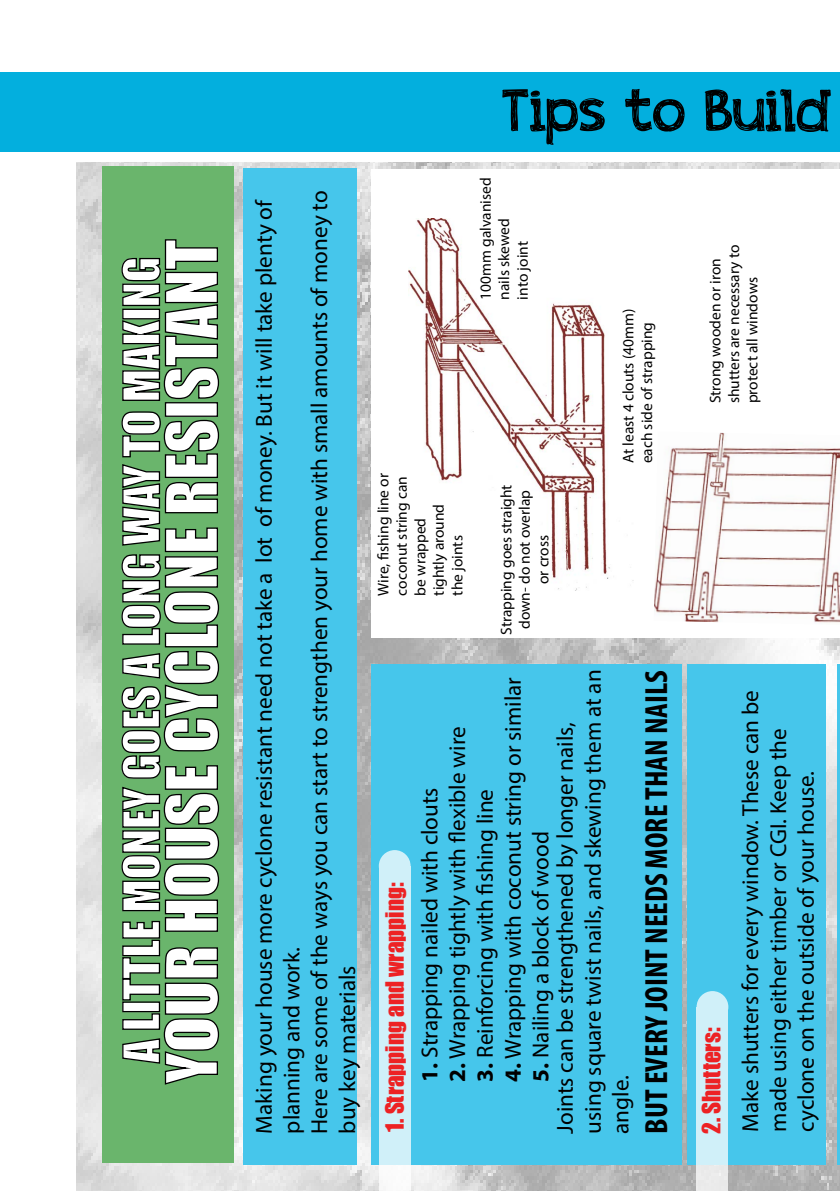
<style>
.page{position:relative;width:840px;height:1191px;background:#fff}
.page>*{position:absolute;margin:0;border:0;box-sizing:border-box;transform-origin:0 0}
.t1{font:65.6px "Impact";color:#fff}
.t2{font:60px "appleberry";color:#000}
.t3{font:46.2px "Impact";color:#fff}
.t4{font:700 condensed 32.2px "Myriad Pro";color:#000}
.t5{font:23.2px/27.8px "Myriad Pro";color:#000}
.t6{font:23.2px "Impact";color:#ed2224}
.t7{font:15.4px/18.6px "Myriad Pro";color:#000}
.s1{font-weight:700}
</style>
<div class="page">
<div style="left:0;top:72px;width:839px;height:80px;background:#03afde"></div>
<img style="left:76px;top:162px;width:763px;height:1029px">
<div style="left:371px;top:169px;width:468px;height:469px;background:#fff"></div>
<img style="left:654px;top:432px;width:185px;height:191px">
<img style="left:408px;top:218px;width:225px;height:372px">
<div style="left:102px;top:166px;width:132px;height:997px;background:#6ab56c"></div>
<div style="left:243px;top:168px;width:113px;height:996px;background:#46c6eb"></div>
<div style="left:687px;top:664px;width:138px;height:500px;background:#46c6eb"></div>
<hr style="left:836px;top:664px;width:3px;height:500px;background:#46c6eb">
<div style="left:371px;top:664px;width:310px;height:500px;background:#46c6eb"></div>
<svg style="left:378px;top:870px;width:32px;height:321px;background:#cbeef8"></svg>
<div style="left:378px;top:850px;width:32px;height:32px;background:#d0f0f9;border-radius:50%"></div>
<svg style="left:696px;top:1010px;width:32px;height:181px;background:#d4eff6"></svg>
<div style="left:696px;top:991px;width:32px;height:31px;background:#d0f0f9;border-radius:50%"></div>
<svg style="left:121px;top:411px;width:99px;height:674px"></svg>
<div style="left:165px;top:402px;width:53px;height:15px;border:1px solid #000"></div>
<svg style="left:121px;top:239px;width:99px;height:162px"></svg>
<h1 class="t1" style="left:141px;top:1083px;width:845px;rotate:-90deg">YOUR HOUSE CYCLONE RESISTANT</h1>
<h3 class="t3" style="left:105px;top:1062px;width:807px;rotate:-90deg">A LITTLE MONEY GOES A LONG WAY TO MAKING</h3>
<p class="t5" style="left:249px;top:1133px;width:944px;rotate:-90deg">Making your house more cyclone resistant need not take a lot of money. But it will take plenty of planning and work.<br>Here are some of the ways you can start to strengthen your home with small amounts of money to buy key materials</p>
<h2 class="t2" style="left:502px;top:70px;width:329px">Tips to Build</h2>
<p class="t7" style="left:476px;top:299px;width:123px;rotate:-90deg">100mm galvanised nails skewed<br>into joint</p>
<p class="t7" style="left:373px;top:595px;width:124px;rotate:-90deg">Wire, shing line or coconut string can be wrapped tightly around<br>the joints</p>
<p class="t7" style="left:496px;top:635px;width:152px;text-align:center;rotate:-90deg">Strapping goes straight down- do not overlap or cross</p>
<p class="t7" style="left:618px;top:463px;width:156px;rotate:-90deg">At least 4 clouts (40mm) each side of strapping</p>
<p class="t6" style="left:376px;top:1131px;width:251px;rotate:-90deg">1. Strapping and wrapping:</p>
<p class="t5" style="left:550px;top:1133px;width:465px;rotate:-90deg">Joints can be strengthened by longer nails, using square twist nails, and skewing them at an angle.</p>
<h3 class="t4" style="left:635px;top:1133px;width:465px;rotate:-90deg">BUT EVERY JOINT NEEDS MORE THAN NAILS</h3>
<p class="t5" style="left:498px;top:1081px;width:406px;rotate:-90deg"><span class="s1">4.</span> Wrapping with coconut string or similar</p>
<p class="t5" style="left:443px;top:1081px;width:356px;rotate:-90deg"><span class="s1">2.</span> Wrapping tightly with exible wire</p>
<p class="t5" style="left:415px;top:1081px;width:296px;rotate:-90deg"><span class="s1">1.</span> Strapping nailed with clouts</p>
<p class="t5" style="left:470px;top:1081px;width:294px;rotate:-90deg"><span class="s1">3.</span> Reinforcing with shing line</p>
<p class="t5" style="left:526px;top:1081px;width:252px;rotate:-90deg"><span class="s1">5.</span> Nailing a block of wood</p>
<p class="t7" style="left:705px;top:403px;width:160px;rotate:-90deg">Strong wooden or iron shutters are necessary to protect all windows</p>
<p class="t6" style="left:693px;top:1133px;width:107px;rotate:-90deg">2. Shutters:</p>
<p class="t5" style="left:735px;top:1131px;width:443px;rotate:-90deg">Make shutters for every window. These can be made using either timber or CGI. Keep the cyclone on the outside of your house.</p>
</div>
